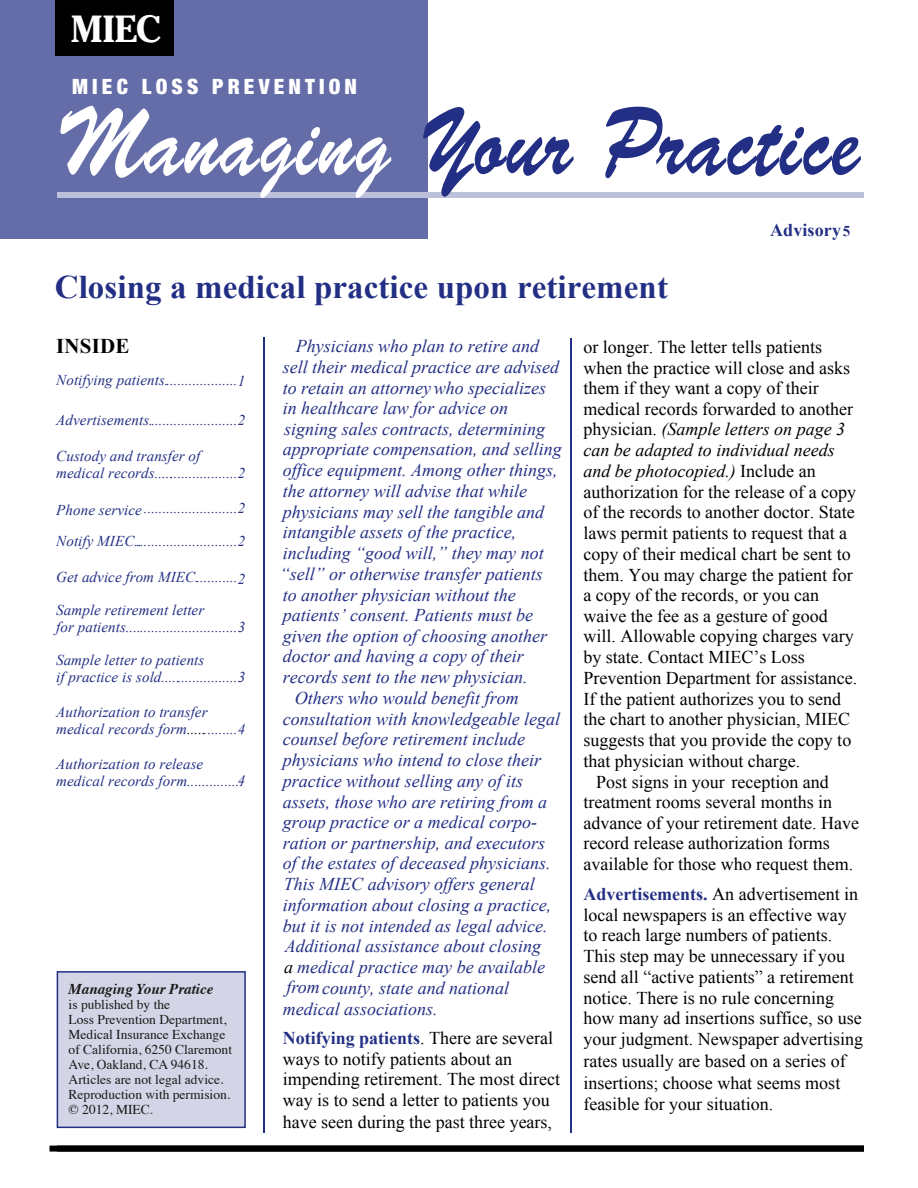
<style>
.page{position:relative;width:918px;height:1188px;background:#fff}
.page>*{position:absolute;margin:0;border:0;box-sizing:border-box;transform-origin:0 0}
.t1{font:96px "Brush Script Std";letter-spacing:.02em;color:#232f84;scale:.8 1}
.t2{font:700 37.65px "Cheltenham";color:#fff}
.t3{font:700 33px "Times New Roman";letter-spacing:.005em;color:#232f84}
.t4{font:900 condensed 21px "Helvetica Neue";letter-spacing:.2em;color:#fff}
.t5{font:700 21px "Times New Roman";letter-spacing:.01em;color:#000}
.t6{font:18px/21px "Times New Roman";color:#000}
.t7{font:italic 18px "Times New Roman";color:#232f84}
.t8{font:italic 18px "Times New Roman";color:#000}
.t9{font:700 18px "Times New Roman";letter-spacing:.01em;color:#232f84}
.t10{font:italic 15px/17.2px "Times New Roman";letter-spacing:.005em;color:#232f84}
.t11{font:italic 700 15px "Times";color:#1a1818}
.t12{font:italic 14.7px "Times New Roman";color:#232f84}
.t13{font:13.5px/15px "Times";color:#1a1818}
.s1{color:#fff}
.s2{font-size:15px}
.s3{font-size:14.7px}
.s4{color:#000}
.s5{font-weight:700;color:#232f84}
.s6{font-style:normal}
.s7{font-size:12px}
</style>
<div class="page">
<div style="left:0;top:0;width:428px;height:238px;background:#656da9"></div>
<hr style="left:263px;top:338px;width:1px;height:795px;background:#232f84">
<hr style="left:571px;top:338px;width:1px;height:794px;background:#232f84">
<div style="left:57px;top:972px;width:188px;height:155px;background:#d3d5e6"></div>
<div style="left:57px;top:971px;width:189px;height:157px;border:2px solid #232f84"></div>
<div style="left:57px;top:192px;width:807px;height:6px;background:#bdc0da"></div>
<div style="left:50px;top:1146px;width:814px;height:6px;background:#000"></div>
<div style="left:56px;top:0;width:118px;height:56px;background:#000"></div>
<h2 class="t2" style="left:71px;top:6px;width:92px">MIEC</h2>
<p class="t4" style="left:72px;top:74px;width:286px">MIEC LOSS PREVENTION</p>
<h1 class="t1" style="left:57px;top:89px;width:1005px"><span class="s1">Managing</span> Your Practice</h1>
<p class="t9" style="left:770px;top:217px;width:82px">Advisory<span class="s2">5</span></p>
<h3 class="t3" style="left:55px;top:265px;width:615px">Closing a medical practice upon retirement</h3>
<p class="t5" style="left:56px;top:331px;width:75px">INSIDE</p>
<p class="t10" style="left:56px;top:371px;width:191px">Notifying patients.<span class="s3">...................</span>1</p>
<p class="t12" style="left:56px;top:410px;width:191px"><span class="s2">Advertisements.</span>.......................<span class="s2">2</span></p>
<p class="t10" style="left:56px;top:447px;width:191px">Custody and transfer of medical records.....<span class="s3">.................</span>2</p>
<p class="t12" style="left:56px;top:498px;width:191px"><span class="s2">Phone service</span> .........................<span class="s2">2</span></p>
<p class="t12" style="left:56px;top:531px;width:191px"><span class="s2">Notify MIEC..</span>...........................<span class="s2">2</span></p>
<p class="t10" style="left:56px;top:568px;width:191px">Get advice from MIEC.<span class="s3">...........</span>2</p>
<p class="t10" style="left:56px;top:601px;width:149px">Sample retirement letter</p>
<p class="t12" style="left:56px;top:617px;width:191px"><span class="s2">for patients....</span>..........................<span class="s2">3</span></p>
<p class="t10" style="left:56px;top:651px;width:191px">Sample letter to patients<br>if practice is sold.....<span class="s3">................</span>3</p>
<p class="t10" style="left:56px;top:703px;width:191px">Authorization to transfer medical records form<span class="s4">.....</span><span class="s3">.........</span>4</p>
<p class="t10" style="left:56px;top:755px;width:190px">Authorization to release medical records form...............<span class="s3">4</span></p>
<p class="t7" style="left:296px;top:334px;width:245px">Physicians who plan to retire and</p>
<p class="t7" style="left:283px;top:354px;width:278px">sell their medical practice are advised</p>
<p class="t7" style="left:283px;top:375px;width:265px">to retain an attorney who specializes</p>
<p class="t7" style="left:283px;top:396px;width:227px">in healthcare law for advice on</p>
<p class="t7" style="left:284px;top:417px;width:262px">signing sales contracts, determining</p>
<p class="t7" style="left:283px;top:437px;width:280px">appropriate compensation, and selling</p>
<p class="t7" style="left:283px;top:458px;width:276px">office equipment. Among other things,</p>
<p class="t7" style="left:283px;top:478px;width:246px">the attorney will advise that while</p>
<p class="t7" style="left:283px;top:499px;width:263px">physicians may sell the tangible and</p>
<p class="t7" style="left:283px;top:520px;width:235px">intangible assets of the practice,</p>
<p class="t7" style="left:283px;top:541px;width:263px">including “good will,” they may not</p>
<p class="t7" style="left:280px;top:561px;width:265px">“sell” or otherwise transfer patients</p>
<p class="t7" style="left:283px;top:582px;width:235px">to another physician without the</p>
<p class="t7" style="left:283px;top:603px;width:252px">patients’ consent. Patients must be</p>
<p class="t7" style="left:283px;top:624px;width:266px">given the option of choosing another</p>
<p class="t7" style="left:283px;top:644px;width:242px">doctor and having a copy of their</p>
<p class="t7" style="left:283px;top:665px;width:246px">records sent to the new physician.</p>
<p class="t7" style="left:295px;top:685px;width:226px">Others who would benefit from</p>
<p class="t7" style="left:283px;top:706px;width:279px">consultation with knowledgeable legal</p>
<p class="t7" style="left:283px;top:727px;width:244px">counsel before retirement include</p>
<p class="t7" style="left:283px;top:748px;width:260px">physicians who intend to close their</p>
<p class="t7" style="left:283px;top:768px;width:242px">practice without selling any of its</p>
<p class="t7" style="left:283px;top:789px;width:266px">assets, those who are retiring from a</p>
<p class="t7" style="left:283px;top:810px;width:256px">group practice or a medical corpo-</p>
<p class="t7" style="left:283px;top:831px;width:264px">ration or partnership, and executors</p>
<p class="t7" style="left:283px;top:851px;width:269px">of the estates of deceased physicians.</p>
<p class="t7" style="left:284px;top:872px;width:252px">This MIEC advisory offers general</p>
<p class="t7" style="left:283px;top:892px;width:270px">information about closing a practice,</p>
<p class="t7" style="left:283px;top:913px;width:266px">but it is not intended as legal advice.</p>
<p class="t7" style="left:285px;top:934px;width:258px">Additional assistance about closing</p>
<p class="t7" style="left:284px;top:955px;width:262px"><span class="s4">a</span> medical practice may be available</p>
<p class="t7" style="left:286px;top:975px;width:224px">fromcounty, state and national</p>
<p class="t7" style="left:283px;top:996px;width:156px">medical associations.</p>
<p class="t6" style="left:283px;top:1027px;width:279px"><span class="s5">Notifying patients</span>. There are several ways to notify patients about an impending retirement. The most direct way is to send a letter to patients you have seen during the past three years,</p>
<p class="t6" style="left:583px;top:336px;width:240px">or longer. The letter tells patients</p>
<p class="t6" style="left:583px;top:357px;width:268px">when the practice will close and asks</p>
<p class="t6" style="left:583px;top:377px;width:237px">them if they want a copy of their</p>
<p class="t6" style="left:583px;top:398px;width:271px">medical records forwarded to another</p>
<p class="t8" style="left:583px;top:417px;width:263px"><span class="s6">physician.</span> (Sample letters on page 3</p>
<p class="t8" style="left:583px;top:438px;width:253px">can be adapted to individual needs</p>
<p class="t8" style="left:583px;top:458px;width:234px">and be photocopied.) <span class="s6">Include an</span></p>
<p class="t6" style="left:583px;top:481px;width:274px">authorization for the release of a copy</p>
<p class="t6" style="left:583px;top:501px;width:273px">of the records to another doctor. State</p>
<p class="t6" style="left:583px;top:522px;width:265px">laws permit patients to request that a</p>
<p class="t6" style="left:583px;top:543px;width:269px">copy of their medical chart be sent to</p>
<p class="t6" style="left:583px;top:564px;width:271px">them. You may charge the patient for</p>
<p class="t6" style="left:583px;top:584px;width:237px">a copy of the records, or you can</p>
<p class="t6" style="left:583px;top:605px;width:246px">waive the fee as a gesture of good</p>
<p class="t6" style="left:583px;top:626px;width:272px">will. Allowable copying charges vary</p>
<p class="t6" style="left:583px;top:647px;width:223px">by state. Contact MIEC’s Loss</p>
<p class="t6" style="left:583px;top:667px;width:275px">Prevention Department for assistance.</p>
<p class="t6" style="left:583px;top:688px;width:259px">If the patient authorizes you to send</p>
<p class="t6" style="left:583px;top:708px;width:268px">the chart to another physician, MIEC</p>
<p class="t6" style="left:583px;top:729px;width:269px">suggests that you provide the copy to</p>
<p class="t6" style="left:583px;top:750px;width:218px">that physician without charge.</p>
<p class="t6" style="left:596px;top:771px;width:234px">Post signs in your reception and</p>
<p class="t6" style="left:583px;top:791px;width:250px">treatment rooms several months in</p>
<p class="t6" style="left:583px;top:812px;width:277px">advance of your retirement date. Have</p>
<p class="t6" style="left:583px;top:833px;width:248px">record release authorization forms</p>
<p class="t6" style="left:583px;top:854px;width:271px">available for those who request them.</p>
<p class="t6" style="left:583px;top:883px;width:281px"><span class="s5">Advertisements.</span> An advertisement in local newspapers is an effective way to reach large numbers of patients.<br>This step may be unnecessary if you send all “active patients” a retirement notice. There is no rule concerning how many ad insertions suffice, so use your judgment. Newspaper advertising rates usually are based on a series of insertions; choose what seems most feasible for your situation.</p>
<p class="t11" style="left:69px;top:975px;width:146px">Managing Your Pratice</p>
<p class="t13" style="left:69px;top:996px;width:165px">is published by the<br>Loss Prevention Department,<br>Medical Insurance Exchange of California, 6250 Claremont<br>Ave, Oakland, CA 94618.<br>Articles are not legal advice.<br>Reproduction with permision. © 2012, MIEC<span class="s7">.</span></p>
</div>
